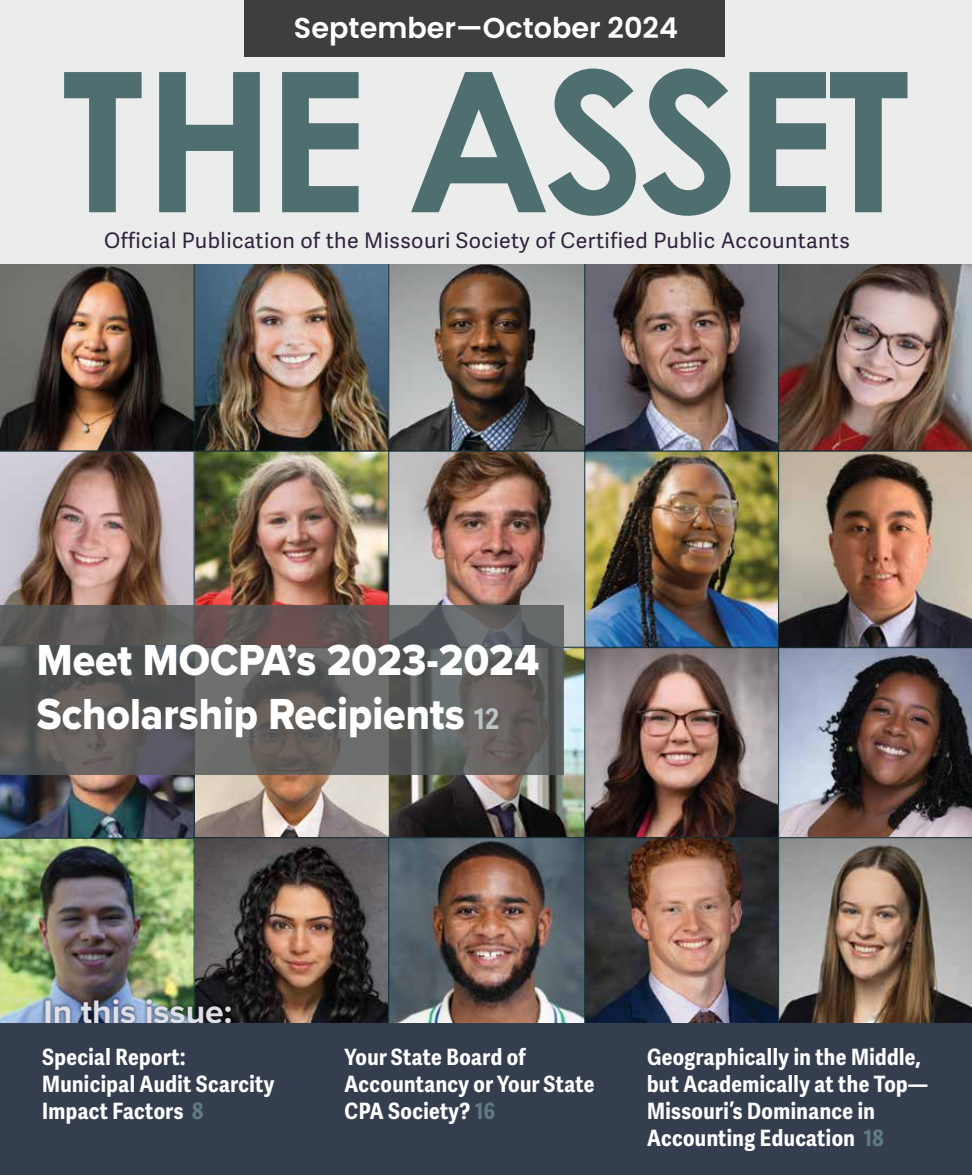
<style>
.page{position:relative;width:972px;height:1175px;background:#fff}
.page>*{position:absolute;margin:0;border:0;box-sizing:border-box;transform-origin:0 0}
.t1{font:700 195.15px "Century Gothic Pro";letter-spacing:-.035em;color:#4f6e6f}
.t2{font:45px/54px "Proxima Nova Extrabld";color:#fff;scale:.91 1}
.t3{font:700 33.75px "Proxima Nova";color:#dfe0e7}
.t4{font:600 28.65px "Poppins";color:#fff}
.t5{font:700 22.5px/27px "Adelle Sans Cnd";letter-spacing:.02em;color:#fff}
.t6{font:21.3px "Adelle Sans";letter-spacing:.02em;color:#31213c}
.s1{font-family:"Adelle Sans";font-weight:700;font-size:28.5px;color:#b8c3c3}
.s2{color:#5f7c84}
</style>
<div class="page">
<img style="left:585px;top:649px;width:192px;height:188px">
<img style="left:585px;top:839px;width:192px;height:184px">
<img style="left:585px;top:263px;width:192px;height:186px">
<img style="left:195px;top:263px;width:193px;height:186px">
<img style="left:390px;top:649px;width:193px;height:188px">
<svg style="left:195px;top:774px;width:193px;height:63px;background:#baa79a"></svg>
<img style="left:390px;top:263px;width:193px;height:186px">
<div style="left:388px;top:255px;width:197px;height:196px;border:1px solid #102c33"></div>
<div style="left:0;top:0;width:972px;height:263px;background:#ebedec"></div>
<div style="left:244px;top:0;width:481px;height:56px;background:#3e3e3e"></div>
<img style="left:195px;top:453px;width:193px;height:151px">
<img style="left:585px;top:453px;width:193px;height:192px">
<img style="left:390px;top:453px;width:193px;height:192px">
<div style="left:388px;top:451px;width:197px;height:196px;border:1px solid #102c33"></div>
<img style="left:195px;top:839px;width:192px;height:184px">
<img style="left:390px;top:839px;width:193px;height:184px">
<div style="left:388px;top:837px;width:197px;height:197px;border:1px solid #102c33"></div>
<img style="left:778px;top:263px;width:194px;height:760px">
<svg style="left:195px;top:604px;width:369px;height:170px;background:#62605f"></svg>
<img style="left:0;top:263px;width:195px;height:760px">
<div style="left:42px;top:994px;width:193px;height:33px;background:#000;opacity:.4"></div>
<div style="left:0;top:1023px;width:972px;height:151px;background:#353e4f"></div>
<p class="t4" style="left:294px;top:11px;width:386px">September—October 2024</p>
<h1 class="t1" style="left:62px;top:20px;width:849px">THE ASSET</h1>
<p class="t6" style="left:104px;top:228px;width:747px">Official Publication of the Missouri Society of Certified Public Accountants</p>
<h2 class="t2" style="left:37px;top:633px;width:554px">Meet MOCPA’s 2023-2024<br>Scholarship Recipients <span class="s1">12</span></h2>
<h3 class="t3" style="left:44px;top:986px;width:190px">In this issue:</h3>
<p class="t5" style="left:42px;top:1043px;width:234px">Special Report:<br>Municipal Audit Scarcity<br>Impact Factors <span class="s2">8</span></p>
<p class="t5" style="left:345px;top:1043px;width:252px">Your State Board of<br>Accountancy or Your State<br>CPA Society? <span class="s2">16</span></p>
<p class="t5" style="left:647px;top:1043px;width:282px">Geographically in the Middle, but Academically at the Top—<br>Missouri’s Dominance in<br>Accounting Education <span class="s2">18</span></p>
</div>
